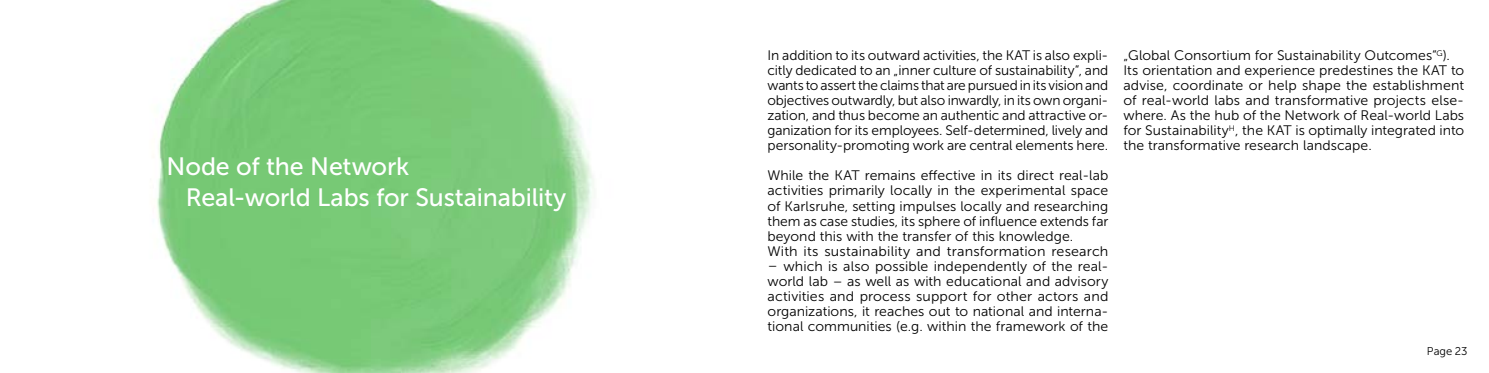
<style>
.page{position:relative;width:1489px;height:373px;background:#fff}
.page>*{position:absolute;margin:0;border:0;box-sizing:border-box;transform-origin:0 0}
.t1{font:25px/31.2px "Museo Sans 500";letter-spacing:-.005em;color:#fff}
.t2{font:13.75px/15px "Museo Sans 300";letter-spacing:.005em;color:#000;text-align:justify}
.t3{font:11.25px "Museo Sans 300";color:#000}
</style>
<div class="page">
<img style="left:157px;top:0;width:437px;height:372px">
<h1 class="t1" style="left:186px;top:151px;width:382px;text-indent:-19px">Node of the Network<br>Real-world Labs for Sustainability</h1>
<p class="t2" style="left:767px;top:48px;width:342px">In addition to its outward activities, the KAT is also expli&shy;citly dedicated to an „inner culture of sustainability“, and wants to assert the claims that are pursued in its vision and objectives outwardly, but also inwardly, in its own organi&shy;zation, and thus become an authentic and attractive or&shy;ganization for its employees. Self-determined, lively and personality-promoting work are central elements here.</p>
<p class="t2" style="left:767px;top:168px;width:342px;text-align:left">While the KAT remains effective in its direct real-lab activities primarily locally in the experimental space of Karlsruhe, setting impulses locally and researching them as case studies, its sphere of influence extends far beyond this with the transfer of this knowledge.<br>With its sustainability and transformation research</p>
<p class="t2" style="left:767px;top:258px;width:342px">– which is also possible independently of the real&shy;world lab – as well as with educational and advisory activities and process support for other actors and organizations, it reaches out to national and interna&shy;tional communities (e.g. within the framework of the</p>
<p class="t2" style="left:1123px;top:48px;width:342px;text-align:left">„Global Consortium for Sustainability Outcomes“<sup>G</sup>).<br>Its orientation and experience predestines the KAT to advise, coordinate or help shape the establishment of real-world labs and transformative projects else&shy;where. As the hub of the Network of Real-world Labs for Sustainability<sup>H</sup>, the KAT is optimally integrated into the transformative research landscape.</p>
<p class="t3" style="left:1426px;top:344px;width:42px">Page 23</p>
</div>
